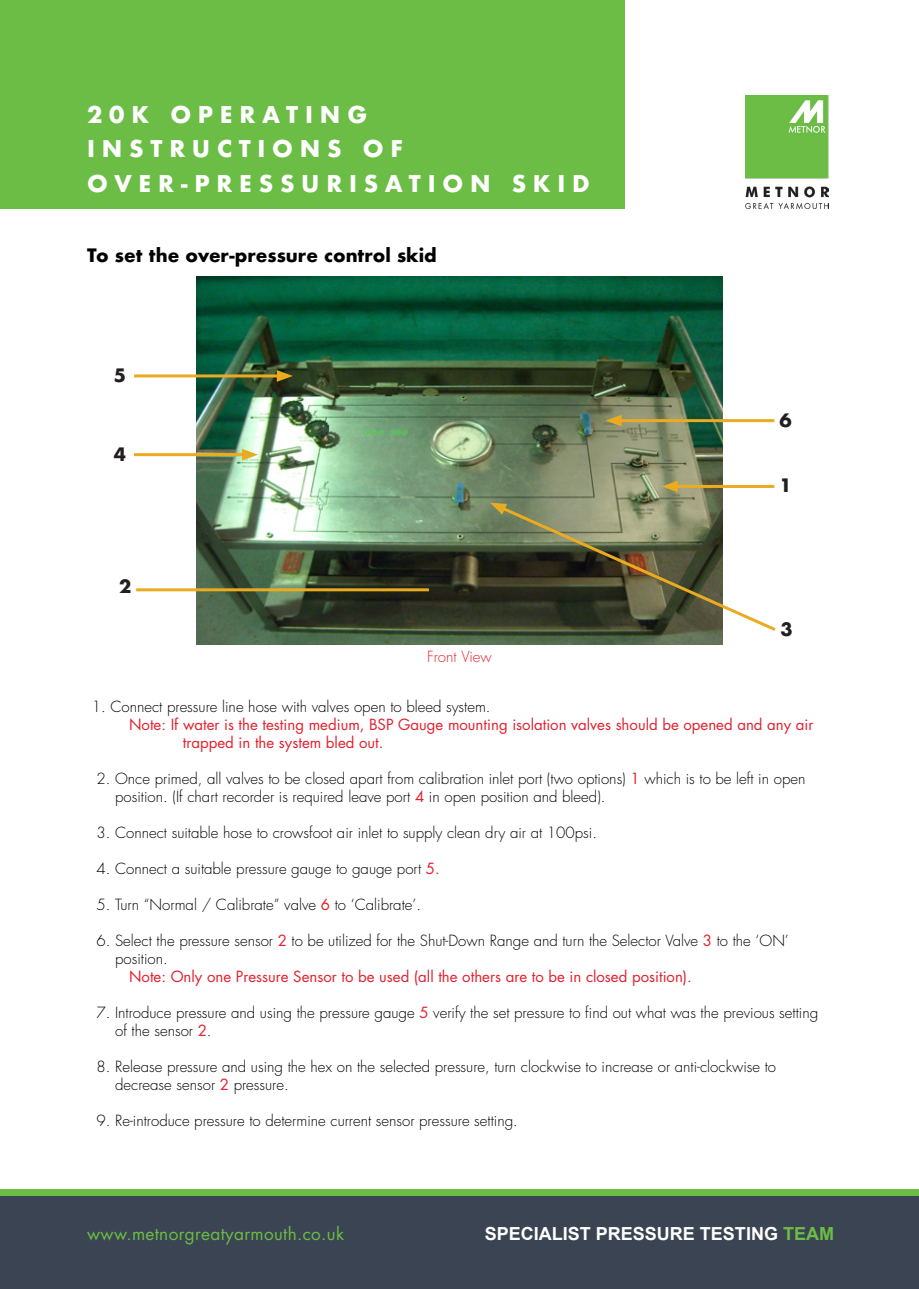
<style>
.page{position:relative;width:919px;height:1289px;background:#fff}
.page>*{position:absolute;margin:0;border:0;box-sizing:border-box;transform-origin:0 0}
.t1{font:700 22.5px/34.5px "Futura";letter-spacing:.3em;color:#fff}
.t2{font:700 18px "Futura";color:#000}
.t3{font:700 18px "Arial";color:#fff}
.t4{font:700 18px "Futura";color:#231f20}
.t5{font:17.1px "Futura";letter-spacing:.02em;color:#6bbd45}
.t6{font:300 15px/18px "Futura";color:#000}
.t7{font:15px/18px "Futura";color:#e3212e}
.t8{font:300 15px "Futura";color:#e3212e}
.s1{font-weight:400;color:#e3212e}
.s2{color:#6bbd45}
</style>
<div class="page">
<div style="left:0;top:1195px;width:918px;height:93px;background:#3a4452"></div>
<div style="left:0;top:1189px;width:918px;height:6px;background:#6bbd45"></div>
<div style="left:0;top:0;width:624px;height:208px;background:#6bbd45"></div>
<img style="left:745px;top:96px;width:83px;height:112px">
<img style="left:196px;top:276px;width:526px;height:368px">
<hr style="left:672px;top:485px;width:102px;height:3px;background:#ebab21">
<svg style="left:661px;top:480px;width:16px;height:12px"></svg>
<hr style="left:136px;top:588px;width:293px;height:3px;background:#ebab21">
<hr style="left:134px;top:374px;width:148px;height:3px;background:#ebab21">
<svg style="left:277px;top:370px;width:16px;height:12px"></svg>
<svg style="left:490px;top:502px;width:286px;height:131px"></svg>
<hr style="left:616px;top:419px;width:158px;height:3px;background:#ebab21">
<svg style="left:605px;top:415px;width:16px;height:11px"></svg>
<hr style="left:134px;top:453px;width:114px;height:3px;background:#ebab21">
<svg style="left:242px;top:449px;width:16px;height:11px"></svg>
<p class="t1" style="left:87px;top:97px;width:504px">20K OPERATING<br>INSTRUCTIONS OF<br>OVER-PRESSURISATION SKID</p>
<p class="t2" style="left:87px;top:242px;width:351px">To set the over-pressure control skid</p>
<p class="t4" style="left:114px;top:362px;width:14px">5</p>
<p class="t4" style="left:114px;top:441px;width:14px">4</p>
<p class="t4" style="left:119px;top:573px;width:14px">2</p>
<p class="t8" style="left:427px;top:647px;width:66px">Front View</p>
<p class="t4" style="left:779px;top:407px;width:14px">6</p>
<p class="t4" style="left:779px;top:472px;width:14px">1</p>
<p class="t4" style="left:780px;top:616px;width:14px">3</p>
<p class="t6" style="left:92px;top:697px;width:400px">1. Connect pressure line hose with valves open to bleed system.</p>
<p class="t7" style="left:183px;top:715px;width:632px;text-indent:-54px">Note: If water is the testing medium, BSP Gauge mounting isolation valves should be opened and any air trapped in the system bled out.</p>
<p class="t6" style="left:115px;top:769px;width:691px;text-indent:-19px">2. Once primed, all valves to be closed apart from calibration inlet port (two options) <span class="s1">1</span> which is to be left in open position. (If chart recorder is required leave port <span class="s1">4</span> in open position and bleed).</p>
<p class="t6" style="left:96px;top:823px;width:502px">3. Connect suitable hose to crowsfoot air inlet to supply clean dry air at 100psi.</p>
<p class="t6" style="left:96px;top:859px;width:344px">4. Connect a suitable pressure gauge to gauge port <span class="s1">5.</span></p>
<p class="t6" style="left:96px;top:895px;width:326px">5. Turn “Normal / Calibrate” valve <span class="s1">6</span> to ‘Calibrate’.</p>
<p class="t6" style="left:115px;top:931px;width:675px;text-indent:-19px">6. Select the pressure sensor <span class="s1">2</span> to be utilized for the Shut-Down Range and turn the Selector Valve <span class="s1">3</span> to the ‘ON’ position.</p>
<p class="t7" style="left:129px;top:967px;width:564px">Note: Only one Pressure Sensor to be used (all the others are to be in closed position).</p>
<p class="t6" style="left:115px;top:1003px;width:704px;text-indent:-19px">7. Introduce pressure and using the pressure gauge <span class="s1">5</span> verify the set pressure to find out what was the previous setting of the sensor <span class="s1">2</span>.</p>
<p class="t6" style="left:115px;top:1057px;width:662px;text-indent:-19px">8. Release pressure and using the hex on the selected pressure, turn clockwise to increase or anti-clockwise to decrease sensor <span class="s1">2</span> pressure.</p>
<p class="t6" style="left:96px;top:1111px;width:423px">9. Re-introduce pressure to determine current sensor pressure setting.</p>
<p class="t5" style="left:87px;top:1221px;width:258px">www.metnorgreatyarmouth.co.uk</p>
<p class="t3" style="left:484px;top:1221px;width:351px">SPECIALIST PRESSURE TESTING <span class="s2">TEAM</span></p>
</div>
